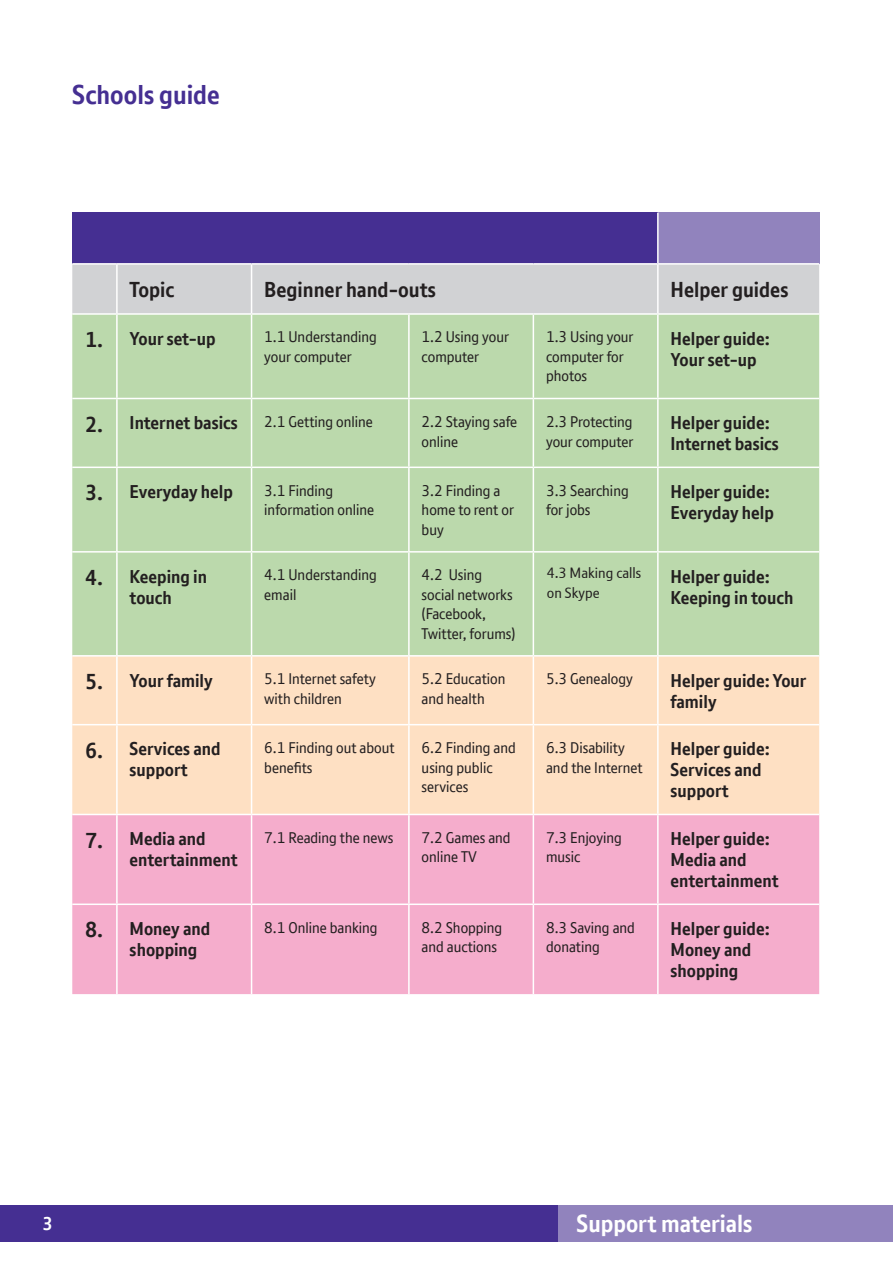
<style>
.page{position:relative;width:893px;height:1263px;background:#fff}
.page>*{position:absolute;margin:0;border:0;box-sizing:border-box;transform-origin:0 0}
.t1{font:700 26.4px "BT Font";color:#452f92}
.t2{font:700 24px "BT Font";color:#fff}
.Body_copy_headers{font:700 21px "BT Font";color:#231f20}
.Body_copy{font:700 18px/21px "BT Font";color:#231f20}
.t3{font:700 18px "BT Font";color:#fff}
.Body_copy-2{font:15px/19.5px "BT Font";color:#231f20}
.Blue_body_copy_heade{font:14.55px/19.5px "New BT";color:#231f20}
</style>
<div class="page">
<div style="left:0;top:1205px;width:893px;height:37px;background:#452f92"></div>
<div style="left:558px;top:1205px;width:335px;height:37px;background:#9183bd"></div>
<div style="left:72px;top:213px;width:586px;height:51px;background:#452f92"></div>
<div style="left:658px;top:213px;width:161px;height:51px;background:#9183bd"></div>
<div style="left:72px;top:265px;width:747px;height:48px;background:#d1d2d4"></div>
<div style="left:72px;top:315px;width:747px;height:340px;background:#bbd9ac"></div>
<div style="left:72px;top:657px;width:747px;height:157px;background:#fee0c3"></div>
<div style="left:72px;top:815px;width:747px;height:179px;background:#f5adcc"></div>
<hr style="left:657px;top:213px;width:2px;height:50px;background:#fff">
<hr style="left:72px;top:263px;width:45px;height:2px;background:#fff">
<hr style="left:117px;top:263px;width:135px;height:2px;background:#fff">
<hr style="left:116px;top:265px;width:2px;height:48px;background:#fff">
<hr style="left:252px;top:263px;width:157px;height:2px;background:#fff">
<hr style="left:251px;top:265px;width:1px;height:48px;background:#fff">
<hr style="left:409px;top:263px;width:124px;height:2px;background:#fff">
<hr style="left:533px;top:263px;width:125px;height:2px;background:#fff">
<hr style="left:658px;top:263px;width:161px;height:2px;background:#fff">
<hr style="left:657px;top:265px;width:2px;height:48px;background:#fff">
<hr style="left:116px;top:315px;width:2px;height:83px;background:#fff">
<hr style="left:251px;top:315px;width:1px;height:83px;background:#fff">
<hr style="left:408px;top:315px;width:2px;height:83px;background:#fff">
<hr style="left:533px;top:315px;width:1px;height:83px;background:#fff">
<hr style="left:657px;top:315px;width:2px;height:83px;background:#fff">
<hr style="left:72px;top:398px;width:45px;height:1px;background:#fff">
<hr style="left:117px;top:398px;width:135px;height:1px;background:#fff">
<hr style="left:116px;top:399px;width:2px;height:68px;background:#fff">
<hr style="left:252px;top:398px;width:157px;height:1px;background:#fff">
<hr style="left:251px;top:399px;width:1px;height:68px;background:#fff">
<hr style="left:409px;top:398px;width:124px;height:1px;background:#fff">
<hr style="left:408px;top:399px;width:2px;height:68px;background:#fff">
<hr style="left:533px;top:398px;width:125px;height:1px;background:#fff">
<hr style="left:533px;top:399px;width:1px;height:68px;background:#fff">
<hr style="left:658px;top:398px;width:161px;height:1px;background:#fff">
<hr style="left:657px;top:399px;width:2px;height:68px;background:#fff">
<hr style="left:72px;top:467px;width:45px;height:1px;background:#fff">
<hr style="left:117px;top:467px;width:135px;height:1px;background:#fff">
<hr style="left:116px;top:468px;width:2px;height:83px;background:#fff">
<hr style="left:252px;top:467px;width:157px;height:1px;background:#fff">
<hr style="left:251px;top:468px;width:1px;height:83px;background:#fff">
<hr style="left:409px;top:467px;width:124px;height:1px;background:#fff">
<hr style="left:408px;top:468px;width:2px;height:83px;background:#fff">
<hr style="left:533px;top:467px;width:125px;height:1px;background:#fff">
<hr style="left:533px;top:468px;width:1px;height:83px;background:#fff">
<hr style="left:658px;top:467px;width:161px;height:1px;background:#fff">
<hr style="left:657px;top:468px;width:2px;height:83px;background:#fff">
<hr style="left:72px;top:551px;width:45px;height:2px;background:#fff">
<hr style="left:117px;top:551px;width:135px;height:2px;background:#fff">
<hr style="left:116px;top:553px;width:2px;height:102px;background:#fff">
<hr style="left:252px;top:551px;width:157px;height:2px;background:#fff">
<hr style="left:251px;top:553px;width:1px;height:102px;background:#fff">
<hr style="left:409px;top:551px;width:124px;height:2px;background:#fff">
<hr style="left:408px;top:553px;width:2px;height:102px;background:#fff">
<hr style="left:533px;top:551px;width:125px;height:2px;background:#fff">
<hr style="left:533px;top:553px;width:1px;height:102px;background:#fff">
<hr style="left:658px;top:551px;width:161px;height:2px;background:#fff">
<hr style="left:657px;top:553px;width:2px;height:102px;background:#fff">
<hr style="left:116px;top:657px;width:2px;height:67px;background:#fff">
<hr style="left:251px;top:657px;width:1px;height:67px;background:#fff">
<hr style="left:408px;top:657px;width:2px;height:67px;background:#fff">
<hr style="left:533px;top:657px;width:1px;height:67px;background:#fff">
<hr style="left:657px;top:657px;width:2px;height:67px;background:#fff">
<hr style="left:72px;top:724px;width:45px;height:1px;background:#fff">
<hr style="left:117px;top:724px;width:135px;height:1px;background:#fff">
<hr style="left:116px;top:725px;width:2px;height:89px;background:#fff">
<hr style="left:252px;top:724px;width:157px;height:1px;background:#fff">
<hr style="left:251px;top:725px;width:1px;height:89px;background:#fff">
<hr style="left:409px;top:724px;width:124px;height:1px;background:#fff">
<hr style="left:408px;top:725px;width:2px;height:89px;background:#fff">
<hr style="left:533px;top:724px;width:125px;height:1px;background:#fff">
<hr style="left:533px;top:725px;width:1px;height:89px;background:#fff">
<hr style="left:658px;top:724px;width:161px;height:1px;background:#fff">
<hr style="left:657px;top:725px;width:2px;height:89px;background:#fff">
<hr style="left:116px;top:815px;width:2px;height:88px;background:#fff">
<hr style="left:251px;top:815px;width:1px;height:88px;background:#fff">
<hr style="left:408px;top:815px;width:2px;height:88px;background:#fff">
<hr style="left:533px;top:815px;width:1px;height:88px;background:#fff">
<hr style="left:657px;top:815px;width:2px;height:88px;background:#fff">
<hr style="left:72px;top:903px;width:45px;height:2px;background:#fff">
<hr style="left:117px;top:903px;width:135px;height:2px;background:#fff">
<hr style="left:116px;top:905px;width:2px;height:89px;background:#fff">
<hr style="left:252px;top:903px;width:157px;height:2px;background:#fff">
<hr style="left:251px;top:905px;width:1px;height:89px;background:#fff">
<hr style="left:409px;top:903px;width:124px;height:2px;background:#fff">
<hr style="left:408px;top:905px;width:2px;height:89px;background:#fff">
<hr style="left:533px;top:903px;width:125px;height:2px;background:#fff">
<hr style="left:533px;top:905px;width:1px;height:89px;background:#fff">
<hr style="left:658px;top:903px;width:161px;height:2px;background:#fff">
<hr style="left:657px;top:905px;width:2px;height:89px;background:#fff">
<h1 class="t1" style="left:72px;top:77px;width:149px">Schools guide</h1>
<p class="Body_copy_headers" style="left:130px;top:276px;width:46px">Topic</p>
<p class="Body_copy_headers" style="left:264px;top:276px;width:173px">Beginner hand-outs</p>
<p class="Body_copy_headers" style="left:671px;top:276px;width:119px">Helper guides</p>
<p class="Body_copy_headers" style="left:85px;top:326px;width:20px">1.</p>
<p class="Body_copy" style="left:130px;top:328px;width:88px">Your set-up</p>
<p class="Body_copy-2" style="left:264px;top:327px;width:114px">1.1 Understanding your computer</p>
<p class="Body_copy-2" style="left:422px;top:327px;width:89px">1.2 Using your computer</p>
<p class="Body_copy-2" style="left:546px;top:327px;width:89px">1.3 Using your computer for photos</p>
<p class="Body_copy" style="left:671px;top:328px;width:101px">Helper guide:<br>Your set-up</p>
<p class="Body_copy_headers" style="left:85px;top:410px;width:20px">2.</p>
<p class="Body_copy" style="left:130px;top:412px;width:110px">Internet basics</p>
<p class="Body_copy-2" style="left:264px;top:412px;width:110px">2.1 Getting online</p>
<p class="Body_copy-2" style="left:422px;top:412px;width:97px">2.2 Staying safe online</p>
<p class="Body_copy-2" style="left:546px;top:412px;width:89px">2.3 Protecting your computer</p>
<p class="Body_copy" style="left:671px;top:412px;width:110px">Helper guide:<br>Internet basics</p>
<p class="Body_copy_headers" style="left:85px;top:479px;width:20px">3.</p>
<p class="Body_copy" style="left:130px;top:481px;width:105px">Everyday help</p>
<p class="Body_copy-2" style="left:264px;top:481px;width:111px">3.1 Finding information online</p>
<p class="Body_copy-2" style="left:422px;top:481px;width:94px">3.2 Finding a home to rent or buy</p>
<p class="Body_copy-2" style="left:546px;top:481px;width:84px">3.3 Searching for jobs</p>
<p class="Body_copy" style="left:671px;top:481px;width:105px">Helper guide:<br>Everyday help</p>
<p class="Body_copy_headers" style="left:85px;top:564px;width:20px">4.</p>
<p class="Body_copy" style="left:130px;top:566px;width:79px">Keeping in touch</p>
<p class="Body_copy-2" style="left:264px;top:565px;width:114px">4.1 Understanding email</p>
<p class="Body_copy-2" style="left:422px;top:565px;width:95px">4.2 Using social networks (Facebook,<br>Twitter, forums)</p>
<p class="Body_copy" style="left:671px;top:566px;width:124px">Helper guide:<br>Keeping in touch</p>
<p class="Body_copy_headers" style="left:85px;top:668px;width:20px">5.</p>
<p class="Body_copy" style="left:130px;top:670px;width:85px">Your family</p>
<p class="Body_copy-2" style="left:264px;top:669px;width:113px">5.1 Internet safety with children</p>
<p class="Body_copy-2" style="left:422px;top:669px;width:85px">5.2 Education and health</p>
<p class="Body_copy-2" style="left:546px;top:669px;width:88px">5.3 Genealogy</p>
<p class="Body_copy" style="left:671px;top:670px;width:137px">Helper guide: Your family</p>
<p class="Body_copy_headers" style="left:85px;top:736px;width:20px">6.</p>
<p class="Body_copy" style="left:130px;top:739px;width:93px">Services and support</p>
<p class="Body_copy-2" style="left:264px;top:738px;width:132px">6.1 Finding out about benefits</p>
<p class="Body_copy-2" style="left:422px;top:738px;width:96px">6.2 Finding and using public services</p>
<p class="Body_copy-2" style="left:546px;top:738px;width:98px">6.3 Disability and the Internet</p>
<p class="Body_copy" style="left:671px;top:739px;width:101px">Helper guide:<br>Services and support</p>
<p class="Body_copy_headers" style="left:85px;top:826px;width:20px">7.</p>
<p class="Body_copy" style="left:130px;top:828px;width:110px">Media and entertainment</p>
<p class="Body_copy-2" style="left:264px;top:828px;width:131px">7.1 Reading the news</p>
<p class="Body_copy-2" style="left:422px;top:828px;width:91px">7.2 Games and online TV</p>
<p class="Body_copy-2" style="left:546px;top:828px;width:77px">7.3 Enjoying music</p>
<p class="Body_copy" style="left:671px;top:828px;width:110px">Helper guide:<br>Media and entertainment</p>
<p class="Body_copy_headers" style="left:85px;top:916px;width:20px">8.</p>
<p class="Body_copy" style="left:130px;top:918px;width:82px">Money and shopping</p>
<p class="Body_copy-2" style="left:264px;top:917px;width:115px">8.1 Online banking</p>
<p class="Body_copy-2" style="left:422px;top:917px;width:82px">8.2 Shopping and auctions</p>
<p class="Body_copy-2" style="left:546px;top:917px;width:90px">8.3 Saving and donating</p>
<p class="Body_copy" style="left:671px;top:918px;width:101px">Helper guide:<br>Money and shopping</p>
<p class="Blue_body_copy_heade" style="left:547px;top:563px;width:96px">4.3 Making calls on Skype</p>
<p class="t3" style="left:43px;top:1212px;width:12px">3</p>
<h2 class="t2" style="left:576px;top:1208px;width:178px">Support materials</h2>
</div>
